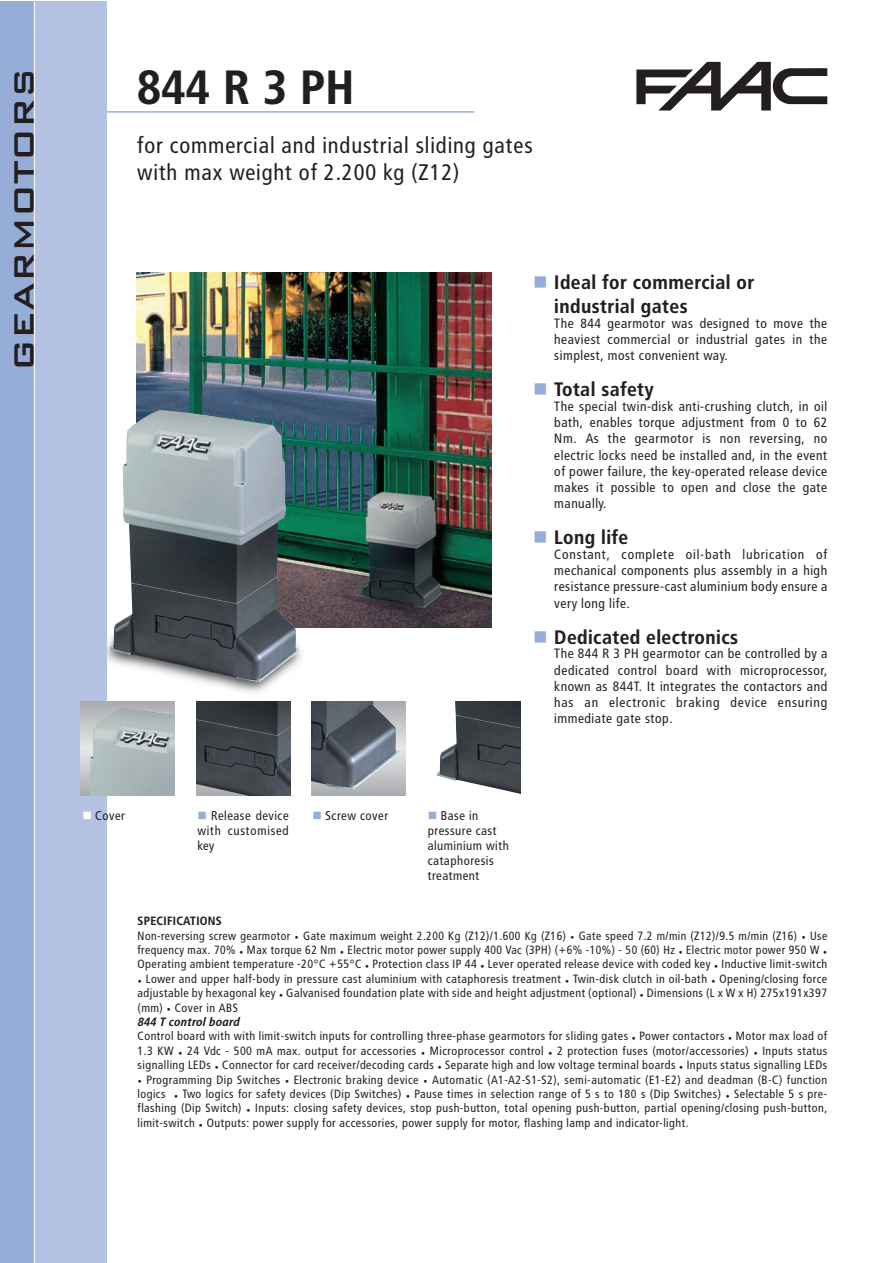
<style>
.page{position:relative;width:893px;height:1263px;background:#fff}
.page>*{position:absolute;margin:0;border:0;box-sizing:border-box;transform-origin:0 0}
.t1{font:48px "BVG Hfett";color:#231f20}
.t2{font:500 37.5px "Bank Gothic BT";color:#231f20}
.t3{font:22.5px/27px "BVG Normal";color:#231f20}
.t4{font:19.5px/24px "BVG Hfett";color:#231f20}
.t5{font:13.5px/16.2px "BVG Normal";color:#231f20;text-align:justify}
.t6{font:12.75px/15px "BVG Normal";color:#231f20;text-align:justify}
.t7{font:12px/14.4px "BVG Normal";color:#231f20;text-align:justify}
.t8{font:12px "BVG Hfett Kursiv";color:#231f20}
.t9{font:12px "BVG Hfett";color:#231f20}
.s1{color:#96add8}
.s2{color:#fff}
.s3{font-family:"BVG Hfett"}
</style>
<div class="page">
<img style="left:106px;top:398px;width:234px;height:321px">
<hr style="left:103px;top:111px;width:371px;height:2px;background:#96add8">
<svg style="left:636px;top:62px;width:191px;height:49px"></svg>
<div style="left:0;top:1px;width:106px;height:1262px;background:#b3c1e2"></div>
<div style="left:0;top:1px;width:34px;height:1262px;background:#96add8"></div>
<hr style="left:34px;top:1px;width:1px;height:1262px;background:#fff">
<img style="left:136px;top:272px;width:355px;height:355px">
<img style="left:110px;top:410px;width:189px;height:272px">
<img style="left:81px;top:708px;width:94px;height:88px">
<img style="left:196px;top:702px;width:94px;height:94px">
<div style="left:311px;top:738px;width:94px;height:21px;background:#d9dadc"></div>
<div style="left:311px;top:741px;width:94px;height:15px;background:#dddee0"></div>
<div style="left:311px;top:744px;width:94px;height:10px;background:#e1e2e4"></div>
<hr style="left:311px;top:748px;width:94px;height:2px;background:#e5e6e8">
<img style="left:311px;top:702px;width:89px;height:88px">
<img style="left:437px;top:702px;width:83px;height:92px">
<h2 class="t2" style="left:-1px;top:371px;width:305px;rotate:-90deg">GEARMOTORS</h2>
<h1 class="t1" style="left:137px;top:59px;width:220px">844 R 3 PH</h1>
<h3 class="t3" style="left:137px;top:132px;width:398px">for commercial and industrial sliding gates with max weight of 2.200 kg (Z12)</h3>
<h3 class="t4" style="left:554px;top:270px;width:202px;text-indent:-21px"><span class="s1">■</span> Ideal for commercial or industrial gates</h3>
<p class="t5" style="left:554px;top:315px;width:275px">The 844 gearmotor was designed to move the heaviest commercial or industrial gates in the simplest, most convenient way.</p>
<h3 class="t4" style="left:533px;top:377px;width:123px"><span class="s1">■</span> Total safety</h3>
<p class="t5" style="left:554px;top:398px;width:275px">The special twin-disk anti-crushing clutch, in oil bath, enables torque adjustment from 0 to 62<br>Nm. As the gearmotor is non reversing, no electric locks need be installed and, in the event of power failure, the key-operated release device makes it possible to open and close the gate manually.</p>
<h3 class="t4" style="left:533px;top:525px;width:97px"><span class="s1">■</span> Long life</h3>
<p class="t5" style="left:554px;top:546px;width:275px">Constant, complete oil-bath lubrication of mechanical components plus assembly in a high resistance pressure-cast aluminium body ensure a very long life.</p>
<h3 class="t4" style="left:533px;top:625px;width:207px"><span class="s1">■</span> Dedicated electronics</h3>
<p class="t5" style="left:554px;top:646px;width:275px">The 844 R 3 PH gearmotor can be controlled by a dedicated control board with microprocessor, known as 844T. It integrates the contactors and has an electronic braking device ensuring immediate gate stop.</p>
<p class="t6" style="left:82px;top:808px;width:44px"><span class="s2">■</span> Cover</p>
<p class="t6" style="left:197px;top:808px;width:93px"><span class="s1">■</span> Release device with customised key</p>
<p class="t6" style="left:313px;top:808px;width:78px"><span class="s1">■</span> Screw cover</p>
<p class="t6" style="left:428px;top:808px;width:83px;text-align:left"><span class="s1">■</span> Base in pressure cast aluminium with cataphoresis treatment</p>
<p class="t9" style="left:138px;top:914px;width:86px">SPECIFICATIONS</p>
<p class="t7" style="left:138px;top:928px;width:692px">Non-reversing screw gearmotor <span class="s3">•</span> Gate maximum weight 2.200 Kg (Z12)/1.600 Kg (Z16) <span class="s3">•</span> Gate speed 7.2 m/min (Z12)/9.5 m/min (Z16) <span class="s3">•</span> Use frequency max. 70% <span class="s3">•</span> Max torque 62 Nm <span class="s3">•</span> Electric motor power supply 400 Vac (3PH) (+6% -10%) - 50 (60) Hz <span class="s3">•</span> Electric motor power 950 W <span class="s3">• </span>Operating ambient temperature -20°C +55°C <span class="s3">•</span> Protection class IP 44 <span class="s3">•</span> Lever operated release device with coded key <span class="s3">•</span> Inductive limit-switch</p>
<p class="t7" style="left:138px;top:971px;width:692px"><span class="s3">•</span> Lower and upper half-body in pressure cast aluminium with cataphoresis treatment <span class="s3">•</span> Twin-disk clutch in oil-bath <span class="s3">•</span> Opening/closing force adjustable by hexagonal key <span class="s3">•</span> Galvanised foundation plate with side and height adjustment (optional) <span class="s3">•</span> Dimensions (L x W x H) 275x191x397 (mm) <span class="s3">•</span> Cover in ABS</p>
<p class="t8" style="left:138px;top:1015px;width:104px">844 T control board</p>
<p class="t7" style="left:138px;top:1029px;width:692px">Control board with with limit-switch inputs for controlling three-phase gearmotors for sliding gates <span class="s3">•</span> Power contactors <span class="s3">•</span> Motor max load of 1.3 KW <span class="s3">•</span> 24 Vdc - 500 mA max. output for accessories <span class="s3">•</span> Microprocessor control <span class="s3">•</span> 2 protection fuses (motor/accessories) <span class="s3">•</span> Inputs status signalling LEDs <span class="s3">•</span> Connector for card receiver/decoding cards <span class="s3">•</span> Separate high and low voltage terminal boards <span class="s3">•</span> Inputs status signalling LEDs</p>
<p class="t7" style="left:138px;top:1072px;width:692px"><span class="s3">•</span> Programming Dip Switches <span class="s3">•</span> Electronic braking device <span class="s3">•</span> Automatic (A1-A2-S1-S2), semi-automatic (E1-E2) and deadman (B-C) function logics <span class="s3">•</span> Two logics for safety devices (Dip Switches) <span class="s3">•</span> Pause times in selection range of 5 s to 180 s (Dip Switches) <span class="s3">•</span> Selectable 5 s pre&shy;flashing (Dip Switch) <span class="s3">•</span> Inputs: closing safety devices, stop push-button, total opening push-button, partial opening/closing push-button, limit-switch <span class="s3">•</span> Outputs: power supply for accessories, power supply for motor, flashing lamp and indicator-light.</p>
</div>
